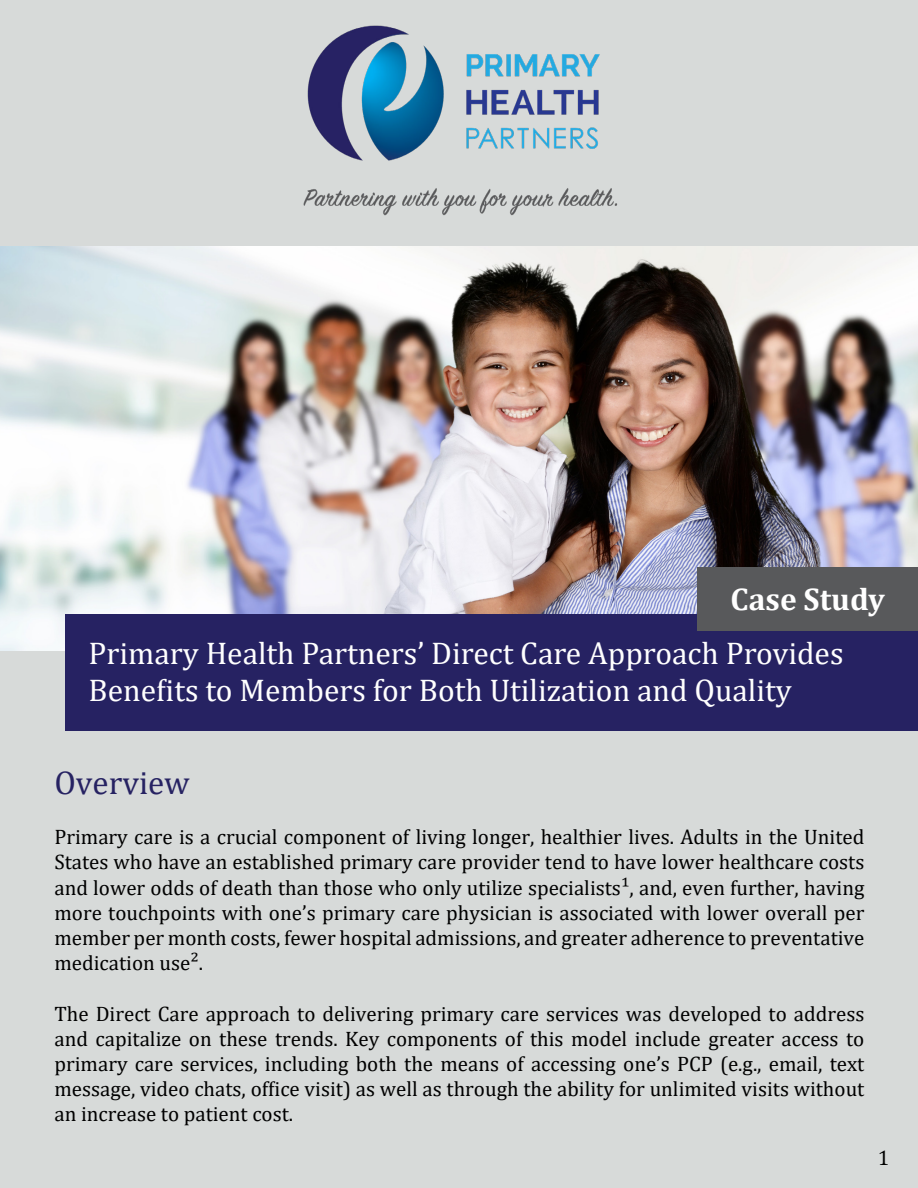
<style>
.page{position:relative;width:918px;height:1188px;background:#d7dad9}
.page>*{position:absolute;margin:0;border:0;box-sizing:border-box;transform-origin:0 0}
.t1{font:33px "Cambria";color:#262262}
.t2{font:31.5px/37.8px "Cambria";color:#fff}
.t3{font:700 31.5px "Cambria";color:#fff}
.t4{font:21px/25.2px "Cambria";color:#000;text-align:justify}
</style>
<div class="page">
<img style="left:0;top:247px;width:918px;height:404px">
<div style="left:65px;top:614px;width:853px;height:117px;background:#262262"></div>
<img style="left:202px;top:25px;width:514px;height:222px">
<div style="left:698px;top:567px;width:220px;height:64px;background:#58595b"></div>
<h2 class="t3" style="left:731px;top:577px;width:156px">Case Study</h2>
<h2 class="t2" style="left:89px;top:634px;width:757px">Primary Health Partners’ Direct Care Approach Provides<br>Benefits to Members for Both Utilization and Quality</h2>
<h1 class="t1" style="left:54px;top:763px;width:137px">Overview</h1>
<p class="t4" style="left:54px;top:824px;width:812px">Primary care is a crucial component of living longer, healthier lives. Adults in the United States who have an established primary care provider tend to have lower healthcare costs and lower odds of death than those who only utilize specialists¹, and, even further, having more touchpoints with one’s primary care physician is associated with lower overall per member per month costs, fewer hospital admissions, and greater adherence to preventative medication use².</p>
<p class="t4" style="left:54px;top:1001px;width:812px">The Direct Care approach to delivering primary care services was developed to address and capitalize on these trends. Key components of this model include greater access to primary care services, including both the means of accessing one’s PCP (e.g., email, text message, video chats, office visit) as well as through the ability for unlimited visits without an increase to patient cost.</p>
<p class="t4" style="left:878px;top:1145px;width:13px">1</p>
</div>
